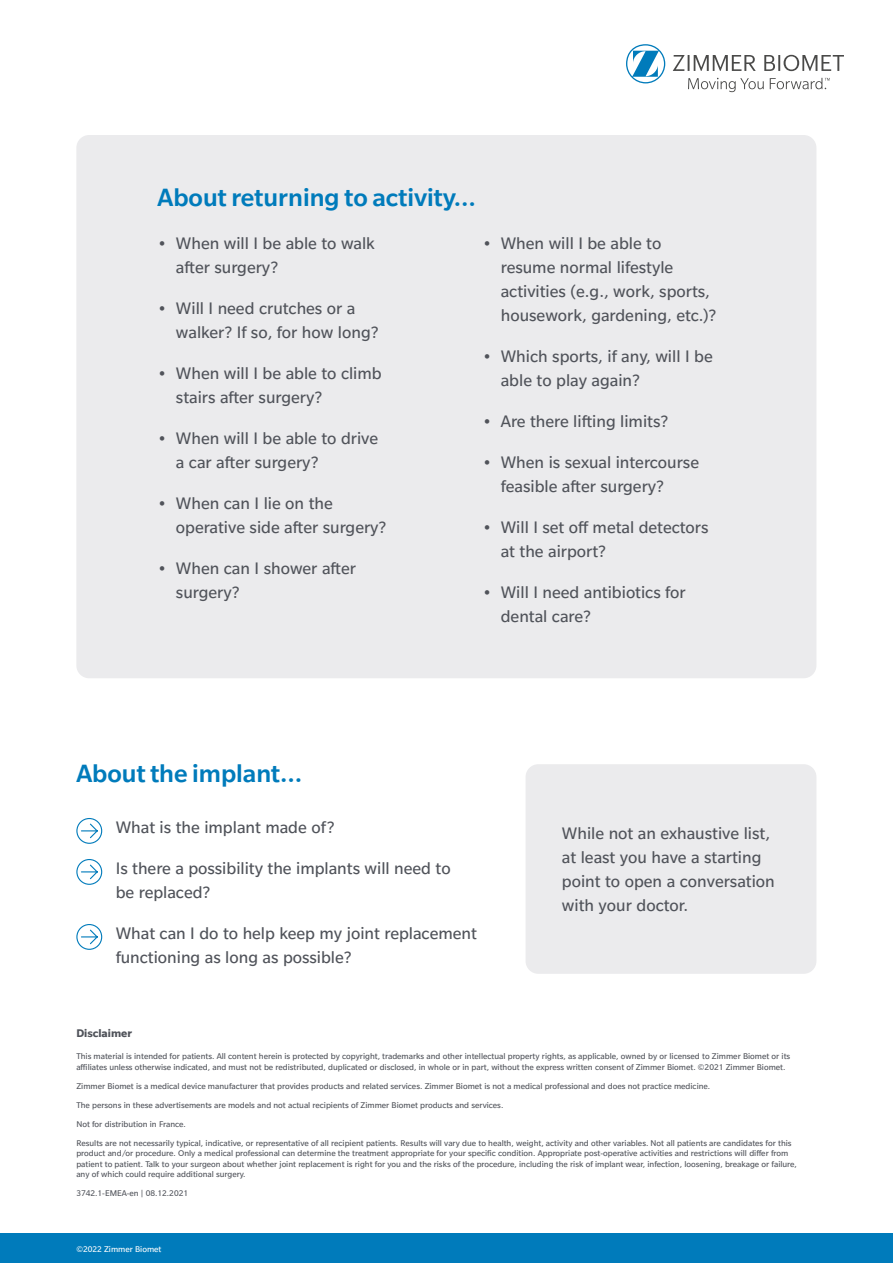
<style>
.page{position:relative;width:893px;height:1263px;background:#fff}
.page>*{position:absolute;margin:0;border:0;box-sizing:border-box;transform-origin:0 0}
.t1{font:500 27px "Slate Pro";color:#007bbb}
.t2{font:18px/24px "Slate Pro";color:#50535a}
.t3{font:700 12px "Slate";color:#50535a}
.t4{font:9px/10.5px "Slate Pro";color:#50535a}
.t5{font:9px "Slate Pro";color:#fff}
</style>
<div class="page">
<div style="left:526px;top:764px;width:290px;height:210px;background:#ebebed;border-radius:13px"></div>
<div style="left:0;top:1233px;width:893px;height:30px;background:#007bbb"></div>
<svg style="left:673px;top:55px;width:171px;height:16px"></svg>
<svg style="left:626px;top:44px;width:39px;height:39px"></svg>
<svg style="left:688px;top:78px;width:76px;height:14px"></svg>
<svg style="left:770px;top:78px;width:60px;height:11px"></svg>
<div style="left:76px;top:135px;width:740px;height:543px;background:#ebebed;border-radius:13px"></div>
<svg style="left:76px;top:818px;width:27px;height:26px"></svg>
<svg style="left:76px;top:859px;width:27px;height:26px"></svg>
<svg style="left:76px;top:924px;width:27px;height:26px"></svg>
<h1 class="t1" style="left:158px;top:180px;width:320px">About returning to activity…</h1>
<h2 class="t2" style="left:176px;top:231px;width:201px;text-indent:-18px">• When will I be able to walk after surgery?</h2>
<h2 class="t2" style="left:176px;top:296px;width:204px;text-indent:-18px">• Will I need crutches or a walker? If so, for how long?</h2>
<h2 class="t2" style="left:176px;top:361px;width:207px;text-indent:-18px">• When will I be able to climb stairs after surgery?</h2>
<h2 class="t2" style="left:176px;top:426px;width:204px;text-indent:-18px">• When will I be able to drive a car after surgery?</h2>
<h2 class="t2" style="left:176px;top:491px;width:212px;text-indent:-18px">• When can I lie on the operative side after surgery?</h2>
<h2 class="t2" style="left:176px;top:556px;width:182px;text-indent:-18px">• When can I shower after surgery?</h2>
<h2 class="t2" style="left:501px;top:231px;width:217px;text-indent:-18px">• When will I be able to resume normal lifestyle activities (e.g., work, sports, housework, gardening, etc.)?</h2>
<h2 class="t2" style="left:501px;top:344px;width:213px;text-indent:-18px">• Which sports, if any, will I be able to play again?</h2>
<h2 class="t2" style="left:482px;top:409px;width:187px">• Are there lifting limits?</h2>
<h2 class="t2" style="left:501px;top:450px;width:200px;text-indent:-18px">• When is sexual intercourse feasible after surgery?</h2>
<h2 class="t2" style="left:501px;top:515px;width:209px;text-indent:-18px">• Will I set off metal detectors at the airport?</h2>
<h2 class="t2" style="left:501px;top:580px;width:187px;text-indent:-18px">• Will I need antibiotics for dental care?</h2>
<h1 class="t1" style="left:76px;top:757px;width:227px">About the implant…</h1>
<h2 class="t2" style="left:116px;top:815px;width:220px">What is the implant made of?</h2>
<h2 class="t2" style="left:116px;top:856px;width:336px">Is there a possibility the implants will need to be replaced?</h2>
<h2 class="t2" style="left:116px;top:921px;width:363px">What can I do to help keep my joint replacement functioning as long as possible?</h2>
<h3 class="t3" style="left:76px;top:1026px;width:57px">Disclaimer</h3>
<h2 class="t2" style="left:562px;top:820px;width:214px">While not an exhaustive list, at least you have a starting point to open a conversation with your doctor.</h2>
<p class="t4" style="left:76px;top:1050px;width:715px">This material is intended for patients. All content herein is protected by copyright, trademarks and other intellectual property rights, as applicable, owned by or licensed to Zimmer Biomet or its affiliates unless otherwise indicated, and must not be redistributed, duplicated or disclosed, in whole or in part, without the express written consent of Zimmer Biomet. ©2021 Zimmer Biomet.</p>
<p class="t4" style="left:76px;top:1076px;width:717px;line-height:19px">Zimmer Biomet is a medical device manufacturer that provides products and related services. Zimmer Biomet is not a medical professional and does not practice medicine.<br>The persons in these advertisements are models and not actual recipients of Zimmer Biomet products and services.<br>Not for distribution in France.<br>Results are not necessarily typical, indicative, or representative of all recipient patients. Results will vary due to health, weight, activity and other variables. Not all patients are candidates for this</p>
<p class="t4" style="left:76px;top:1147px;width:722px">product and/or procedure. Only a medical professional can determine the treatment appropriate for your specific condition. Appropriate post-operative activities and restrictions will differ from patient to patient. Talk to your surgeon about whether joint replacement is right for you and the risks of the procedure, including the risk of implant wear, infection, loosening, breakage or failure, any of which could require additional surgery.</p>
<p class="t4" style="left:76px;top:1187px;width:113px">3742.1-EMEA-en | 08.12.2021</p>
<p class="t5" style="left:76px;top:1243px;width:87px">©2022 Zimmer Biomet</p>
</div>
